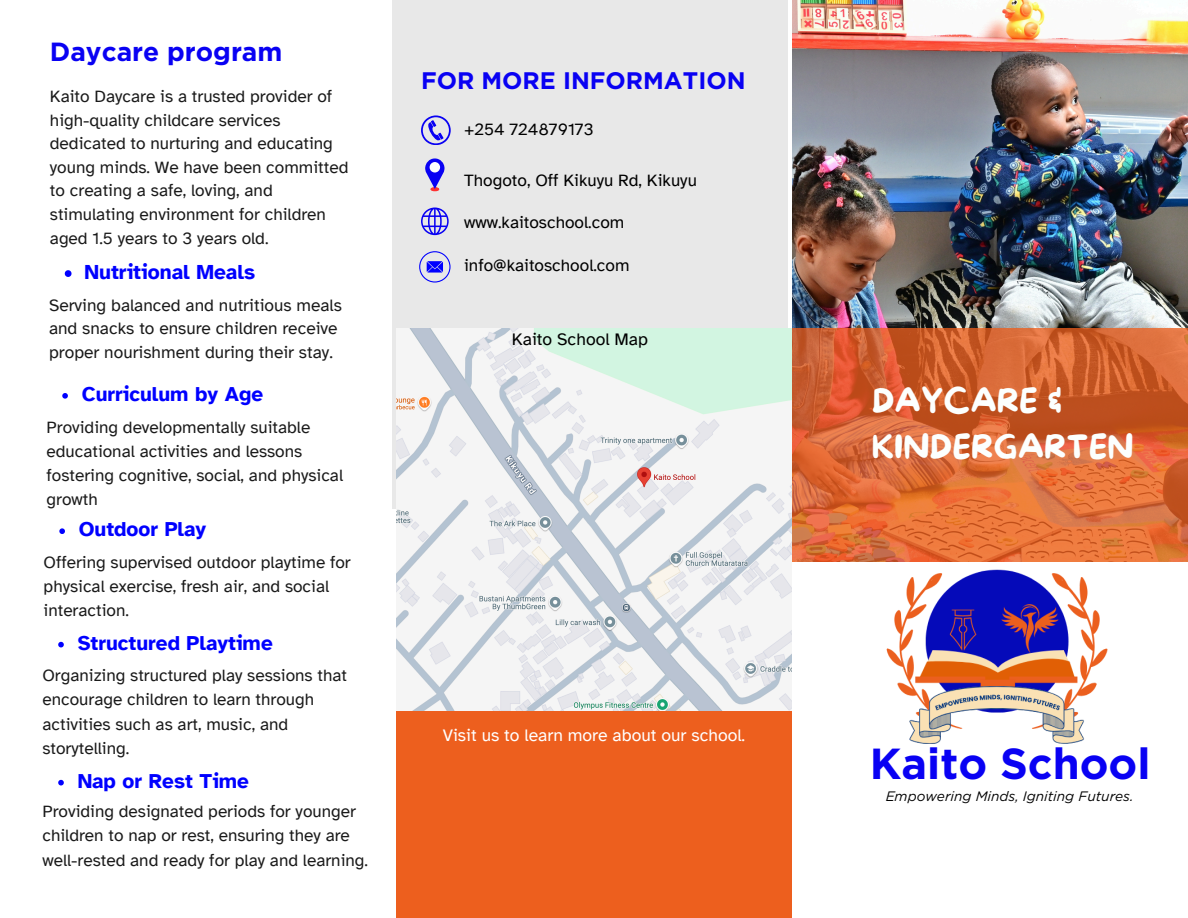
<style>
.page{position:relative;width:1188px;height:918px;background:#fff}
.page>*{position:absolute;margin:0;border:0;box-sizing:border-box;transform-origin:0 0}
.t1{font:700 43.35px "Gotham";color:#0901f3}
.t2{font:33px/46.2px "More Sugar";color:#fcfffe}
.t3{font:700 26.25px "Gotham";color:#0901f3}
.t4{font:700 23.85px "Gotham";color:#0901f3}
.t5{font:700 20.85px "Atkinson Hyperlegible";color:#00f}
.t6{font:700 20.7px "Atkinson Hyperlegible";color:#00f}
.t7{font:17.55px "Atkinson Hyperlegible";color:#fff}
.t8{font:17.55px "Atkinson Hyperlegible";color:#000}
.t9{font:17.4px/23.7px "Atkinson Hyperlegible";color:#1a1a1a}
.t10{font:17.25px/24.2px "Atkinson Hyperlegible";color:#1a1a1a}
.t11{font:17.25px "Atkinson Hyperlegible";color:#000}
.t12{font:italic 13.65px "Gotham";color:#000}
</style>
<div class="page">
<div style="left:392px;top:0;width:396px;height:508px;background:#e8e8e8"></div>
<img style="left:792px;top:0;width:396px;height:328px">
<div style="left:396px;top:469px;width:396px;height:449px;background:#ed5f1e"></div>
<svg style="left:792px;top:328px;width:396px;height:233px;background:#d66633"></svg>
<img style="left:396px;top:328px;width:396px;height:383px">
<img style="left:865px;top:531px;width:253px;height:213px">
<svg style="left:421px;top:115px;width:29px;height:30px"></svg>
<svg style="left:425px;top:158px;width:19px;height:33px"></svg>
<div style="left:430px;top:162px;width:10px;height:11px;background:#fff;border-radius:50%"></div>
<svg style="left:421px;top:208px;width:28px;height:27px"></svg>
<svg style="left:58px;top:642px;width:6px;height:5px"></svg>
<svg style="left:59px;top:528px;width:6px;height:6px"></svg>
<svg style="left:62px;top:393px;width:6px;height:6px"></svg>
<svg style="left:65px;top:270px;width:7px;height:7px"></svg>
<svg style="left:58px;top:780px;width:6px;height:5px"></svg>
<svg style="left:419px;top:251px;width:32px;height:32px"></svg>
<p class="t3" style="left:50px;top:36px;width:234px">Daycare program</p>
<h6 class="t10" style="left:50px;top:84px;width:300px;line-height:23.7px">Kaito Daycare is a trusted provider of high-quality childcare services dedicated to nurturing and educating young minds. We have been committed to creating a safe, loving, and stimulating environment for children aged 1.5 years to 3 years old.</h6>
<h6 class="t5" style="left:85px;top:259px;width:172px">Nutritional Meals</h6>
<p class="t9" style="left:49px;top:293px;width:294px">Serving balanced and nutritious meals and snacks to ensure children receive proper nourishment during their stay.</p>
<p class="t6" style="left:82px;top:381px;width:183px">Curriculum by Age</p>
<p class="t10" style="left:47px;top:415px;width:298px">Providing developmentally suitable educational activities and lessons fostering cognitive, social, and physical growth</p>
<h6 class="t6" style="left:79px;top:517px;width:129px">Outdoor Play</h6>
<p class="t10" style="left:44px;top:550px;width:309px">Offering supervised outdoor playtime for physical exercise, fresh air, and social interaction.</p>
<p class="t6" style="left:78px;top:630px;width:197px">Structured Playtime</p>
<h3 class="t10" style="left:42px;top:664px;width:306px">Organizing structured play sessions that encourage children to learn through activities such as art, music, and storytelling.</h3>
<h6 class="t6" style="left:78px;top:768px;width:173px">Nap or Rest Time</h6>
<h6 class="t10" style="left:42px;top:800px;width:327px">Providing designated periods for younger children to nap or rest, ensuring they are well-rested and ready for play and learning.</h6>
<p class="t4" style="left:421px;top:66px;width:326px">FOR MORE INFORMATION</p>
<h6 class="t11" style="left:464px;top:119px;width:131px">+254 724879173</h6>
<h6 class="t11" style="left:464px;top:170px;width:234px">Thogoto, Off Kikuyu Rd, Kikuyu</h6>
<p class="t11" style="left:464px;top:212px;width:162px">www.kaitoschool.com</p>
<h6 class="t11" style="left:464px;top:255px;width:167px">info@kaitoschool.com</h6>
<p class="t8" style="left:512px;top:328px;width:138px">Kaito School Map</p>
<p class="t7" style="left:443px;top:725px;width:304px">Visit us to learn more about our school.</p>
<h6 class="t2" style="left:872px;top:379px;width:263px">DAYCARE &amp;<br>KINDERGARTEN</h6>
<h6 class="t1" style="left:870px;top:738px;width:282px">Kaito School</h6>
<h6 class="t12" style="left:886px;top:788px;width:249px">Empowering Minds, Igniting Futures.</h6>
</div>
